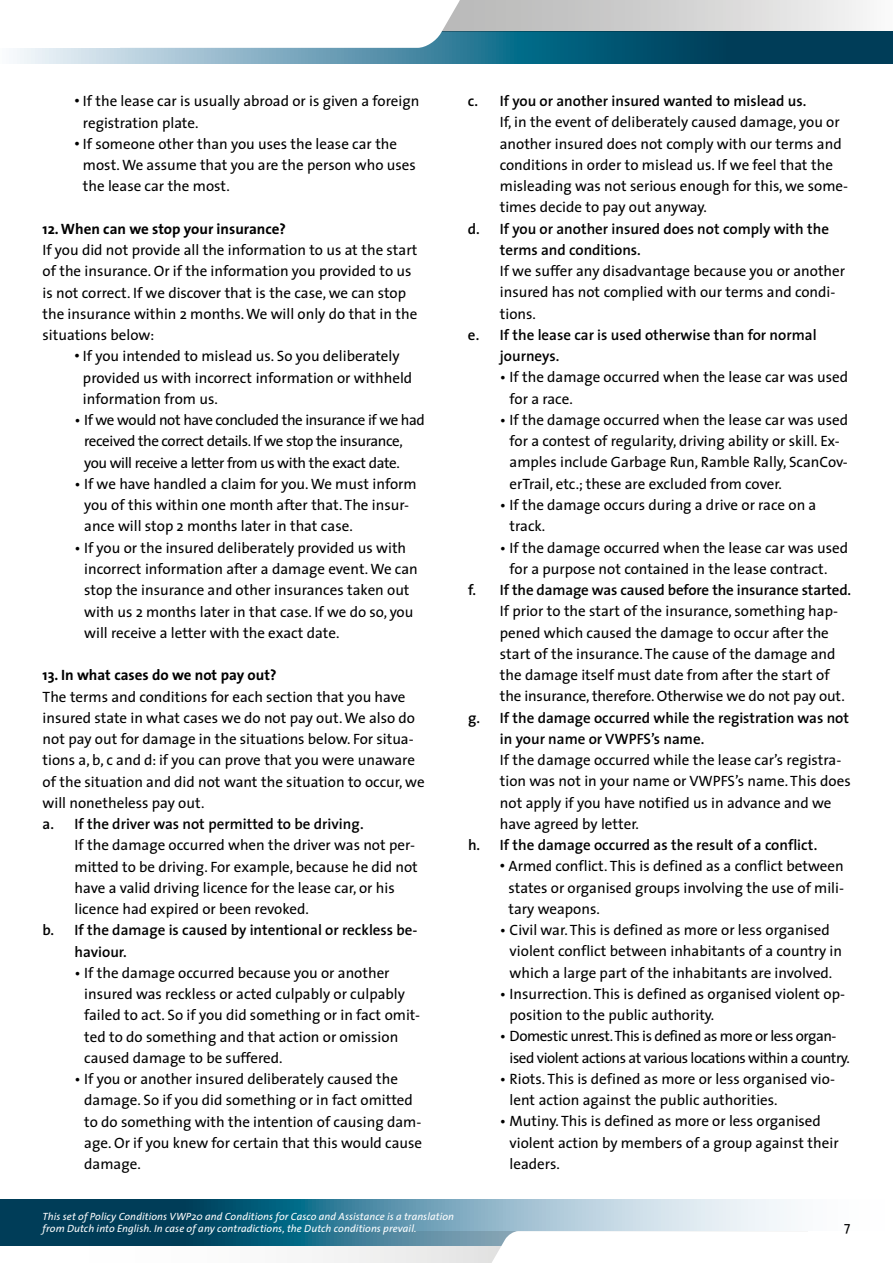
<style>
.page{position:relative;width:893px;height:1263px;background:#fff}
.page>*{position:absolute;margin:0;border:0;box-sizing:border-box;transform-origin:0 0}
.t1{font:15px/21.3px "The Sans";color:#000}
.t2{font:600 15px/21.3px "The Sans";color:#000}
.t3{font:15px/21.3px "The Sans";letter-spacing:-.025em;color:#000}
.t4{font:15px/21.3px "The Sans";letter-spacing:-.03em;color:#000}
.t5{font:700 15px "The Sans";color:#000}
.t6{font:13.5px "The Sans";color:#000}
.t7{font:italic 10.5px/12px "The Sans";letter-spacing:.01em;color:#fff}
.s1{font-family:"Arial"}
</style>
<div class="page">
<svg style="left:467px;top:0;width:426px;height:32px;background:#ced0d0"></svg>
<svg style="left:17px;top:32px;width:876px;height:32px;background:#33728b"></svg>
<svg style="left:120px;top:0;width:347px;height:48px"></svg>
<div style="left:0;top:0;width:120px;height:48px;background:#fff"></div>
<div style="left:323px;top:1246px;width:161px;height:17px;background:#ededed"></div>
<svg style="left:0;top:1199px;width:787px;height:47px;background:#52859b"></svg>
<svg style="left:484px;top:1231px;width:303px;height:32px"></svg>
<p class="t1" style="left:83px;top:90px;width:338px;text-indent:-9px"><span class="s1">•</span> If the lease car is usually abroad or is given a foreign registration plate.</p>
<p class="t1" style="left:83px;top:133px;width:334px;text-indent:-9px"><span class="s1">•</span> If someone other than you uses the lease car the most.We assume that you are the person who uses the lease car the most.</p>
<p class="t5" style="left:43px;top:216px;width:245px">12. When can we stop your insurance?</p>
<p class="t1" style="left:43px;top:239px;width:376px">If you did not provide all the information to us at the start of the insurance. Or if the information you provided to us is not correct. If we discover that is the case, we can stop the insurance within 2 months.We will only do that in the situations below:</p>
<p class="t1" style="left:83px;top:345px;width:331px;text-indent:-9px"><span class="s1">•</span> If you intended to mislead us. So you deliberately provided us with incorrect information or withheld information from us.</p>
<p class="t3" style="left:84px;top:409px;width:342px;text-indent:-10px">• If we would not have concluded the insurance if we had received the correct details.If we stop the insurance, you will receive a letter from us with the exact date.</p>
<p class="t1" style="left:84px;top:473px;width:334px;text-indent:-10px">• If we have handled a claim for you.We must inform you of this within one month after that. The insur&shy;ance will stop 2 months later in that case.</p>
<p class="t1" style="left:84px;top:537px;width:335px;text-indent:-10px">• If you or the insured deliberately provided us with incorrect information after a damage event.We can stop the insurance and other insurances taken out with us 2 months later in that case. If we do so, you will receive a letter with the exact date.</p>
<p class="t5" style="left:43px;top:663px;width:235px">13. In what cases do we not pay out?</p>
<p class="t1" style="left:43px;top:685px;width:384px">The terms and conditions for each section that you have insured state in what cases we do not pay out.We also do not pay out for damage in the situations below. For situa&shy;tions a, b, c and d: if you can prove that you were unaware of the situation and did not want the situation to occur, we will nonetheless pay out.</p>
<p class="t2" style="left:43px;top:813px;width:322px">a. If the driver was not permitted to be driving.</p>
<p class="t1" style="left:75px;top:834px;width:345px">If the damage occurred when the driver was not per&shy;mitted to be driving. For example, because he did not have a valid driving licence for the lease car, or his licence had expired or been revoked.</p>
<p class="t2" style="left:75px;top:919px;width:344px;text-indent:-32px">b. If the damage is caused by intentional or reckless be&shy;haviour.</p>
<p class="t1" style="left:84px;top:962px;width:337px;text-indent:-10px">• If the damage occurred because you or another insured was reckless or acted culpably or culpably failed to act. So if you did something or in fact omit&shy;ted to do something and that action or omission caused damage to be suffered.</p>
<p class="t1" style="left:84px;top:1068px;width:339px;text-indent:-10px">• If you or another insured deliberately caused the damage. So if you did something or in fact omitted to do something with the intention of causing dam&shy;age. Or if you knew for certain that this would cause damage.</p>
<p class="t2" style="left:468px;top:90px;width:340px">c. If you or another insured wanted to mislead us.</p>
<p class="t1" style="left:500px;top:111px;width:350px">If, in the event of deliberately caused damage, you or another insured does not comply with our terms and conditions in order to mislead us. If we feel that the misleading was not serious enough for this, we some&shy;times decide to pay out anyway.</p>
<p class="t2" style="left:500px;top:217px;width:331px;text-indent:-32px">d. If you or another insured does not comply with the terms and conditions.</p>
<p class="t1" style="left:500px;top:260px;width:347px">If we suffer any disadvantage because you or another insured has not complied with our terms and condi&shy;tions.</p>
<p class="t2" style="left:500px;top:324px;width:318px;text-indent:-32px">e. If the lease car is used otherwise than for normal journeys.</p>
<p class="t1" style="left:510px;top:366px;width:340px;text-indent:-10px">• If the damage occurred when the lease car was used for a race.</p>
<p class="t1" style="left:510px;top:409px;width:340px;text-indent:-10px">• If the damage occurred when the lease car was used for a contest of regularity, driving ability or skill. Ex&shy;amples include Garbage Run, Ramble Rally, ScanCov&shy;erTrail, etc.; these are excluded from cover.</p>
<p class="t1" style="left:510px;top:494px;width:308px;text-indent:-10px">• If the damage occurs during a drive or race on a track.</p>
<p class="t1" style="left:510px;top:536px;width:340px;text-indent:-10px">• If the damage occurred when the lease car was used for a purpose not contained in the lease contract.</p>
<p class="t2" style="left:468px;top:579px;width:385px">f. If the damage was caused before the insurance started.</p>
<p class="t1" style="left:500px;top:600px;width:346px">If prior to the start of the insurance, something hap&shy;pened which caused the damage to occur after the start of the insurance. The cause of the damage and the damage itself must date from after the start of the insurance, therefore. Otherwise we do not pay out.</p>
<p class="t2" style="left:500px;top:706px;width:351px;text-indent:-32px">g. If the damage occurred while the registration was not in your name or VWPFS’s name.</p>
<p class="t1" style="left:500px;top:749px;width:352px">If the damage occurred while the lease car’s registra&shy;tion was not in your name or VWPFS’s name. This does not apply if you have notified us in advance and we have agreed by letter.</p>
<p class="t2" style="left:468px;top:834px;width:351px">h. If the damage occurred as the result of a conflict.</p>
<p class="t1" style="left:508px;top:855px;width:337px;text-align:justify;text-indent:-9px"><span class="s1">•</span> Armed conflict. This is defined as a conflict between states or organised groups involving the use of mili&shy;tary weapons.</p>
<p class="t1" style="left:510px;top:919px;width:334px;text-indent:-10px">• Civil war. This is defined as more or less organised violent conflict between inhabitants of a country in which a large part of the inhabitants are involved.</p>
<p class="t1" style="left:510px;top:983px;width:337px;text-indent:-10px">• Insurrection. This is defined as organised violent op&shy;position to the public authority.</p>
<p class="t4" style="left:510px;top:1025px;width:342px;text-indent:-10px">• Domestic unrest.This is defined as more or less organ&shy;ised violent actions at various locations within a country.</p>
<p class="t1" style="left:510px;top:1068px;width:327px;text-indent:-10px">• Riots. This is defined as more or less organised vio&shy;lent action against the public authorities.</p>
<p class="t1" style="left:510px;top:1110px;width:331px;text-indent:-10px">• Mutiny. This is defined as more or less organised violent action by members of a group against their leaders.</p>
<p class="t7" style="left:43px;top:1210px;width:413px">This set of Policy Conditions VWP20 and Conditions for Casco and Assistance is a translation from Dutch into English. In case of any contradictions, the Dutch conditions prevail.</p>
<p class="t6" style="left:844px;top:1215px;width:8px">7</p>
</div>
